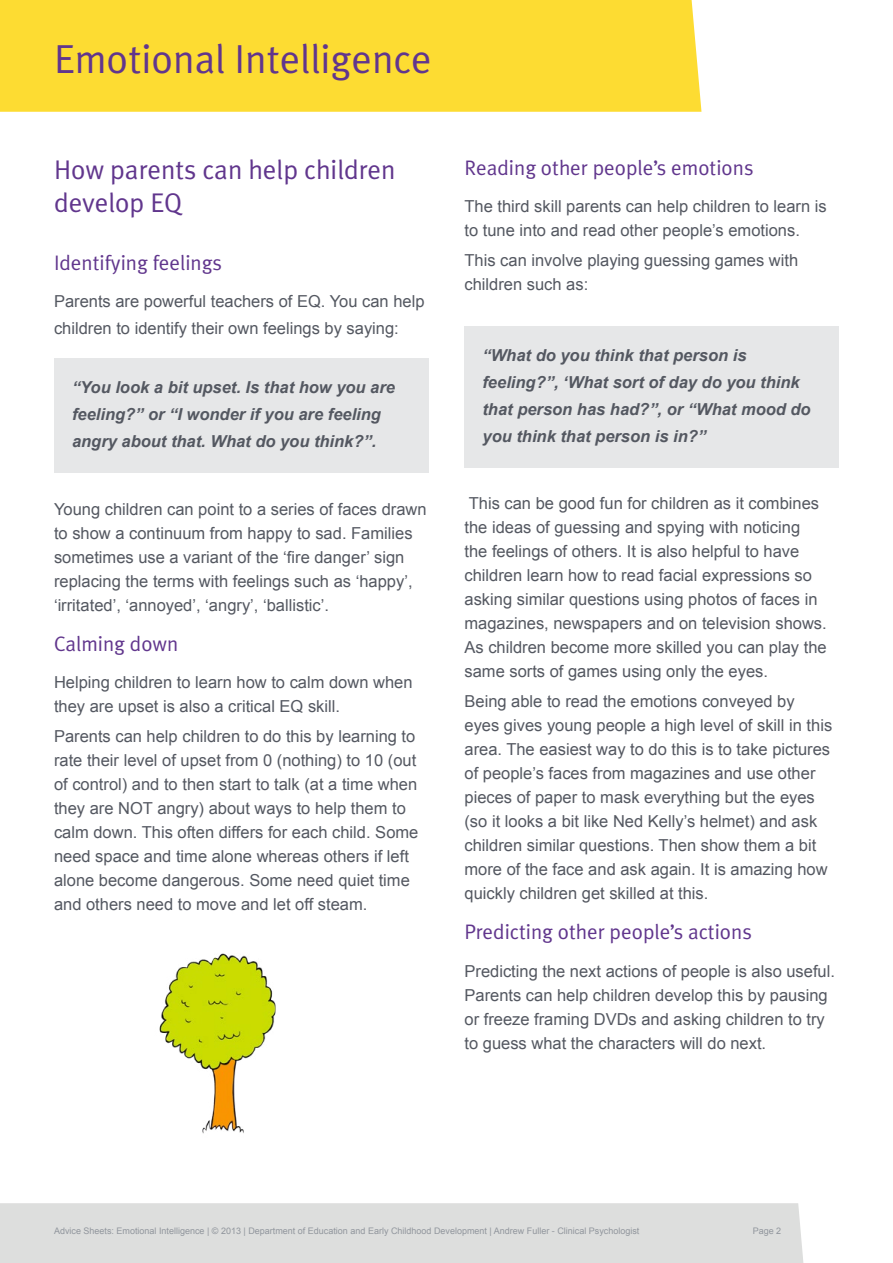
<style>
.page{position:relative;width:893px;height:1263px;background:#fff}
.page>*{position:absolute;margin:0;border:0;box-sizing:border-box;transform-origin:0 0}
.t1{font:40.5px "Meta Plus Normal";color:#61368d}
.Heading02{font:27px/32.4px "Meta Plus Normal";color:#61368d}
.Heading03{font:21px "Meta Plus Normal";color:#61368d}
.text_-_body{font:16.5px/24px "Arial";color:#545861}
.text_-_speach{font:italic 700 16.5px/27px "Arial";color:#545861}
.t2{font:9px "Arial";color:#91969d}
</style>
<div class="page">
<div style="left:0;top:1203px;width:804px;height:60px;background:#dddedd"></div>
<div style="left:0;top:0;width:701px;height:112px;background:#fddc32"></div>
<img style="left:159px;top:953px;width:117px;height:181px">
<div style="left:54px;top:358px;width:374px;height:114px;background:#e6e7e8"></div>
<div style="left:464px;top:326px;width:375px;height:141px;background:#e6e7e8"></div>
<h1 class="t1" style="left:54px;top:35px;width:379px">Emotional Intelligence</h1>
<p class="Heading02" style="left:54px;top:153px;width:343px">How parents can help children develop EQ</p>
<p class="Heading03" style="left:54px;top:251px;width:170px">Identifying feelings</p>
<p class="text_-_body" style="left:54px;top:288px;width:372px;line-height:27px">Parents are powerful teachers of EQ. You can help children to identify their own feelings by saying:</p>
<p class="text_-_speach" style="left:72px;top:374px;width:325px">“You look a bit upset. Is that how you are feeling?” or “I wonder if you are feeling angry about that. What do you think?”.</p>
<p class="text_-_body" style="left:54px;top:497px;width:374px">Young children can point to a series of faces drawn to show a continuum from happy to sad. Families sometimes use a variant of the ‘fire danger’ sign replacing the terms with feelings such as ‘happy’, ‘irritated’, ‘annoyed’, ‘angry’, ‘ballistic’.</p>
<p class="Heading03" style="left:54px;top:631px;width:126px">Calming down</p>
<p class="text_-_body" style="left:54px;top:671px;width:360px">Helping children to learn how to calm down when they are upset is also a critical EQ skill.</p>
<p class="text_-_body" style="left:54px;top:725px;width:366px">Parents can help children to do this by learning to rate their level of upset from 0 (nothing) to 10 (out of control) and to then start to talk (at a time when they are NOT angry) about ways to help them to calm down. This often differs for each child. Some need space and time alone whereas others if left alone become dangerous. Some need quiet time and others need to move and let off steam.</p>
<p class="Heading03" style="left:464px;top:155px;width:291px">Reading other people’s emotions</p>
<p class="text_-_body" style="left:464px;top:194px;width:364px">The third skill parents can help children to learn is to tune into and read other people’s emotions.</p>
<p class="text_-_body" style="left:464px;top:248px;width:335px">This can involve playing guessing games with children such as:</p>
<p class="text_-_speach" style="left:482px;top:342px;width:330px">“What do you think that person is feeling?”, ‘What sort of day do you think that person has had?”, or “What mood do you think that person is in?”</p>
<p class="text_-_body" style="left:464px;top:491px;width:364px">This can be good fun for children as it combines the ideas of guessing and spying with noticing the feelings of others. It is also helpful to have children learn how to read facial expressions so asking similar questions using photos of faces in magazines, newspapers and on television shows.<br>As children become more skilled you can play the same sorts of games using only the eyes.</p>
<p class="text_-_body" style="left:464px;top:689px;width:369px">Being able to read the emotions conveyed by eyes gives young people a high level of skill in this area. The easiest way to do this is to take pictures of people’s faces from magazines and use other pieces of paper to mask everything but the eyes (so it looks a bit like Ned Kelly’s helmet) and ask children similar questions. Then show them a bit more of the face and ask again. It is amazing how quickly children get skilled at this.</p>
<p class="Heading03" style="left:464px;top:920px;width:289px">Predicting other people’s actions</p>
<p class="text_-_body" style="left:464px;top:959px;width:372px">Predicting the next actions of people is also useful.<br>Parents can help children develop this by pausing or freeze framing DVDs and asking children to try to guess what the characters will do next.</p>
<p class="t2" style="left:54px;top:1224px;width:587px">Advice Sheets: Emotional Intelligence | © 2013 | Department of Education and Early Childhood Development | Andrew Fuller - Clinical Psychologist</p>
<p class="t2" style="left:753px;top:1224px;width:30px">Page 2</p>
</div>
